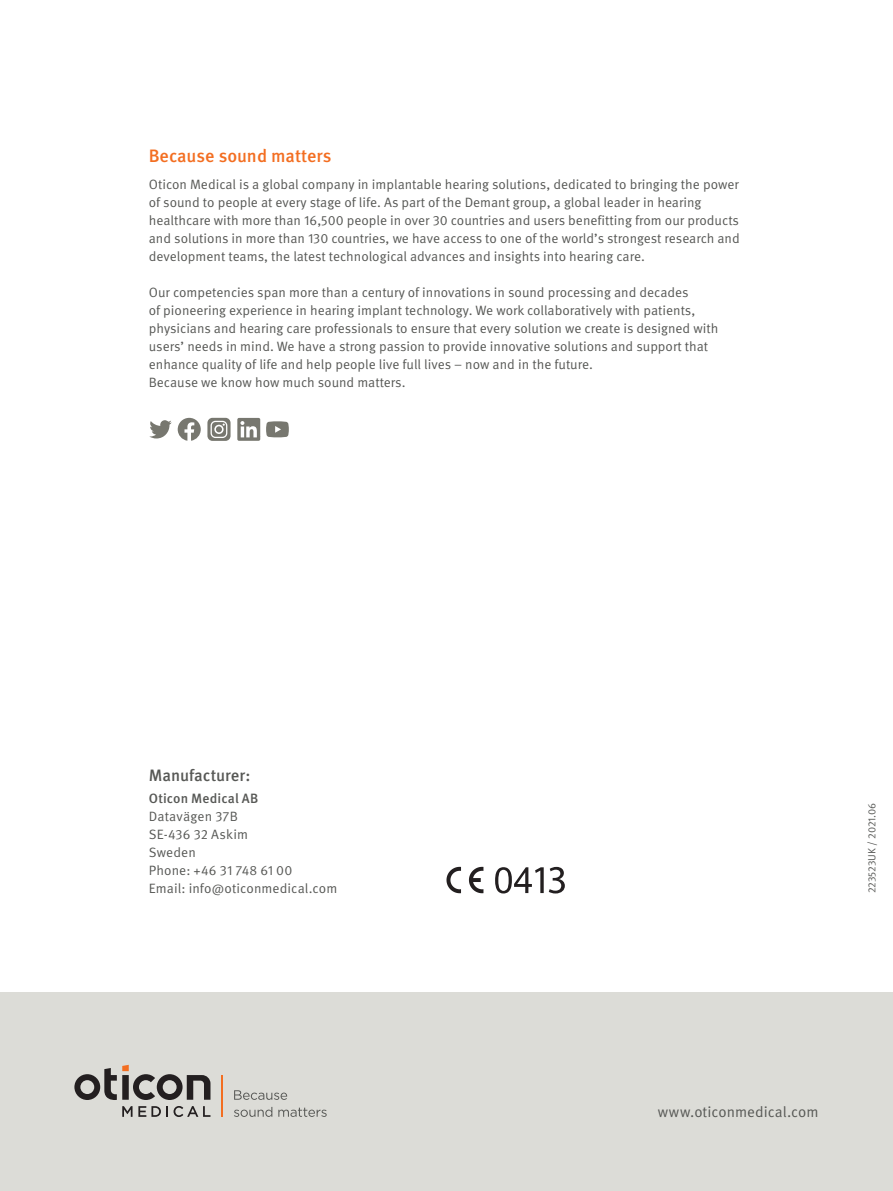
<style>
.page{position:relative;width:893px;height:1191px;background:#fff}
.page>*{position:absolute;margin:0;border:0;box-sizing:border-box;transform-origin:0 0}
.t1{font:500 18px "Meta Pro OM";color:#f36e21}
.t2{font:500 16.5px "Meta Pro OM";color:#575855}
.t3{font:15px "Meta Pro OM";color:#575855}
.t4{font:13.5px/18px "Meta Pro OM";color:#575855}
.t5{font:500 13.5px "Meta Pro OM";letter-spacing:.01em;color:#575855}
.t6{font:10.5px "Meta Pro OM";color:#575855}
</style>
<div class="page">
<div style="left:0;top:992px;width:893px;height:199px;background:#dcdcd7"></div>
<svg style="left:234px;top:1107px;width:38px;height:10px"></svg>
<svg style="left:278px;top:1107px;width:49px;height:10px"></svg>
<svg style="left:234px;top:1090px;width:53px;height:9px"></svg>
<hr style="left:222px;top:1075px;width:1px;height:41px;background:#f36e21">
<svg style="left:122px;top:1106px;width:46px;height:10px"></svg>
<svg style="left:174px;top:1106px;width:36px;height:11px"></svg>
<svg style="left:74px;top:1064px;width:136px;height:36px"></svg>
<svg style="left:149px;top:420px;width:23px;height:18px"></svg>
<svg style="left:178px;top:418px;width:23px;height:23px"></svg>
<svg style="left:207px;top:418px;width:24px;height:23px"></svg>
<svg style="left:211px;top:421px;width:16px;height:17px"></svg>
<div style="left:237px;top:418px;width:23px;height:23px;background:#77776f;border-radius:2px"></div>
<svg style="left:240px;top:421px;width:17px;height:16px"></svg>
<svg style="left:266px;top:421px;width:23px;height:16px"></svg>
<svg style="left:446px;top:867px;width:37px;height:26px"></svg>
<svg style="left:495px;top:867px;width:70px;height:26px"></svg>
<h1 class="t1" style="left:149px;top:145px;width:184px">Because sound matters</h1>
<p class="t4" style="left:149px;top:175px;width:592px">Oticon Medical is a global company in implantable hearing solutions, dedicated to bringing the power of sound to people at every stage of life. As part of the Demant group, a global leader in hearing healthcare with more than 16,500 people in over 30 countries and users benefitting from our products and solutions in more than 130 countries, we have access to one of the world’s strongest research and development teams, the latest technological advances and insights into hearing care.</p>
<p class="t4" style="left:149px;top:283px;width:571px">Our competencies span more than a century of innovations in sound processing and decades<br>of pioneering experience in hearing implant technology. We work collaboratively with patients, physicians and hearing care professionals to ensure that every solution we create is designed with users’ needs in mind. We have a strong passion to provide innovative solutions and support that enhance quality of life and help people live full lives – now and in the future.<br>Because we know how much sound matters.</p>
<p class="t2" style="left:149px;top:765px;width:103px">Manufacturer:</p>
<p class="t5" style="left:149px;top:790px;width:111px">Oticon Medical AB</p>
<p class="t4" style="left:149px;top:807px;width:190px">Datavägen 37B<br>SE-436 32 Askim<br>Sweden<br>Phone: +46 31 748 61 00<br>Email: info@oticonmedical.com</p>
<p class="t6" style="left:865px;top:893px;width:92px;rotate:-90deg">223523UK / 2021.06</p>
<p class="t3" style="left:658px;top:1103px;width:162px">www.oticonmedical.com</p>
</div>
